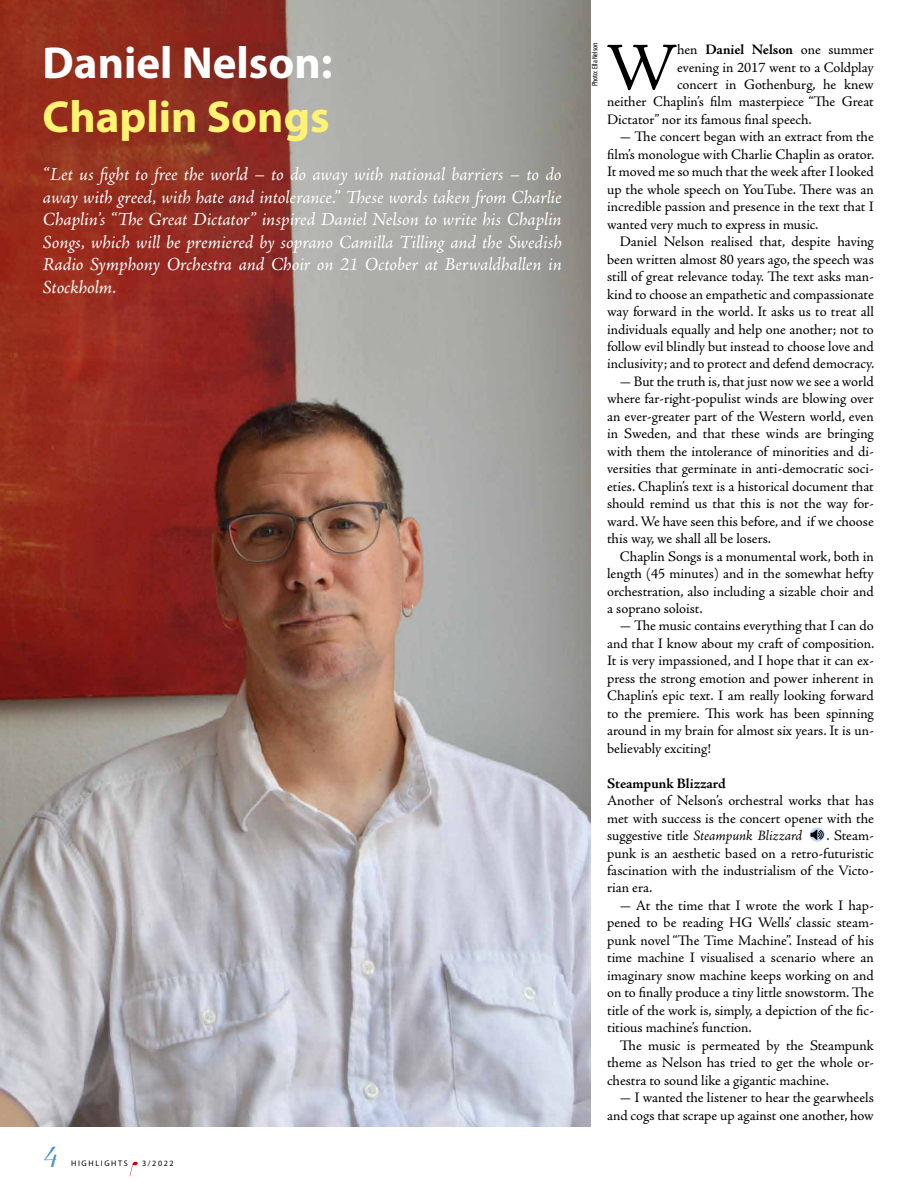
<style>
.page{position:relative;width:915px;height:1191px;background:#fff}
.page>*{position:absolute;margin:0;border:0;box-sizing:border-box;transform-origin:0 0}
.t1{font:67.95px "Adobe Jenson Pro";color:#000}
.t2{font:700 45px "Myriad Pro";color:#fff}
.t3{font:700 45px "Myriad Pro";color:#fff373}
.t4{font:34.5px "Amazone BT";color:#4e8fcc}
.t5{font:italic 18.75px/22.5px "Adobe Jenson Pro";color:#fff;text-align:justify}
.t6{font:14.55px/17.4px "Adobe Jenson Pro";letter-spacing:-.005em;color:#000;text-align:justify}
.t7{font:700 14.55px "Adobe Jenson Pro";letter-spacing:-.005em;color:#000}
.t8{font:8.1px "Myriad Pro";letter-spacing:.2em;color:#000}
.t9{font:condensed 7.95px "Myriad Pro";color:#000}
.s1{font-weight:700}
.s2{font-style:italic}
</style>
<div class="page">
<svg style="left:130px;top:1161px;width:8px;height:15px"></svg>
<img style="left:0;top:0;width:590px;height:1126px">
<svg style="left:809px;top:827px;width:15px;height:14px"></svg>
<svg style="left:810px;top:829px;width:13px;height:10px"></svg>
<h2 class="t2" style="left:43px;top:37px;width:291px">Daniel Nelson:</h2>
<p class="t9" style="left:590px;top:86px;width:45px;rotate:-90deg">Photo: Ella Nelson</p>
<h2 class="t3" style="left:43px;top:91px;width:288px">Chaplin Songs</h2>
<p class="t5" style="left:43px;top:164px;width:520px">“Let us fight to free the world – to do away with national barriers – to do away with greed, with hate and intolerance.” These words taken from Charlie Chaplin’s “The Great Dictator” inspired Daniel Nelson to write his Chaplin Songs, which will be premiered by soprano Camilla Tilling and the Swedish Radio Symphony Orchestra and Choir on 21 October at Berwaldhallen in Stockholm.</p>
<h3 class="t4" style="left:43px;top:1135px;width:17px">4</h3>
<p class="t8" style="left:71px;top:1158px;width:58px">HIGHLIGHTS</p>
<p class="t8" style="left:142px;top:1158px;width:33px">3/2022</p>
<h1 class="t1" style="left:605px;top:29px;width:73px">W</h1>
<p class="t6" style="left:676px;top:41px;width:198px">hen <span class="s1">Daniel Nelson</span> one summer</p>
<p class="t6" style="left:676px;top:59px;width:198px">evening in 2017 went to a Coldplay</p>
<p class="t6" style="left:676px;top:76px;width:198px">concert in Gothenburg, he knew</p>
<p class="t6" style="left:607px;top:93px;width:268px">neither Chaplin’s film masterpiece “The Great</p>
<p class="t6" style="left:607px;top:111px;width:206px">Dictator” nor its famous final speech.</p>
<p class="t6" style="left:607px;top:128px;width:268px;text-indent:13px">- The concert began with an extract from the film’s monologue with Charlie Chaplin as orator.<br>It moved me so much that the week after I looked up the whole speech on YouTube. There was an incredible passion and presence in the text that I wanted very much to express in music.</p>
<p class="t6" style="left:607px;top:233px;width:268px;text-indent:13px">Daniel Nelson realised that, despite having been written almost 80 years ago, the speech was still of great relevance today. The text asks man&shy;kind to choose an empathetic and compassionate way forward in the world. It asks us to treat all individuals equally and help one another; not to follow evil blindly but instead to choose love and inclusivity; and to protect and defend democracy.</p>
<p class="t6" style="left:607px;top:373px;width:268px;text-indent:13px">- But the truth is, that just now we see a world where far-right-populist winds are blowing over an ever-greater part of the Western world, even in Sweden, and that these winds are bringing with them the intolerance of minorities and di&shy;versities that germinate in anti-democratic soci&shy;eties. Chaplin’s text is a historical document that should remind us that this is not the way for&shy;ward. We have seen this before, and if we choose this way, we shall all be losers.</p>
<p class="t6" style="left:607px;top:547px;width:268px;text-indent:13px">Chaplin Songs is a monumental work, both in length (45 minutes) and in the somewhat hefty orchestration, also including a sizable choir and a soprano soloist.</p>
<p class="t6" style="left:607px;top:617px;width:268px;text-indent:13px">- The music contains everything that I can do and that I know about my craft of composition.<br>It is very impassioned, and I hope that it can ex&shy;press the strong emotion and power inherent in Chaplin’s epic text. I am really looking forward to the premiere. This work has been spinning around in my brain for almost six years. It is un&shy;believably exciting!</p>
<p class="t7" style="left:607px;top:775px;width:120px">Steampunk Blizzard</p>
<p class="t6" style="left:607px;top:792px;width:268px">Another of Nelson’s orchestral works that has met with success is the concert opener with the suggestive title <span class="s2">Steampunk Blizzard</span></p>
<p class="t6" style="left:607px;top:827px;width:268px;text-indent:219px">. Steam&shy;punk is an aesthetic based on a retro-futuristic fascination with the industrialism of the Victo&shy;rian era.</p>
<p class="t6" style="left:607px;top:897px;width:268px;text-indent:13px">- At the time that I wrote the work I hap&shy;pened to be reading HG Wells’ classic steam&shy;punk novel “The Time Machine”. Instead of his time machine I visualised a scenario where an imaginary snow machine keeps working on and on to finally produce a tiny little snowstorm. The title of the work is, simply, a depiction of the fic&shy;titious machine’s function.</p>
<p class="t6" style="left:607px;top:1036px;width:268px;text-indent:13px">The music is permeated by the Steampunk theme as Nelson has tried to get the whole or&shy;chestra to sound like a gigantic machine.</p>
<p class="t6" style="left:607px;top:1089px;width:268px;text-align:right">- I wanted the listener to hear the gearwheels and cogs that scrape up against one another, how</p>
</div>
